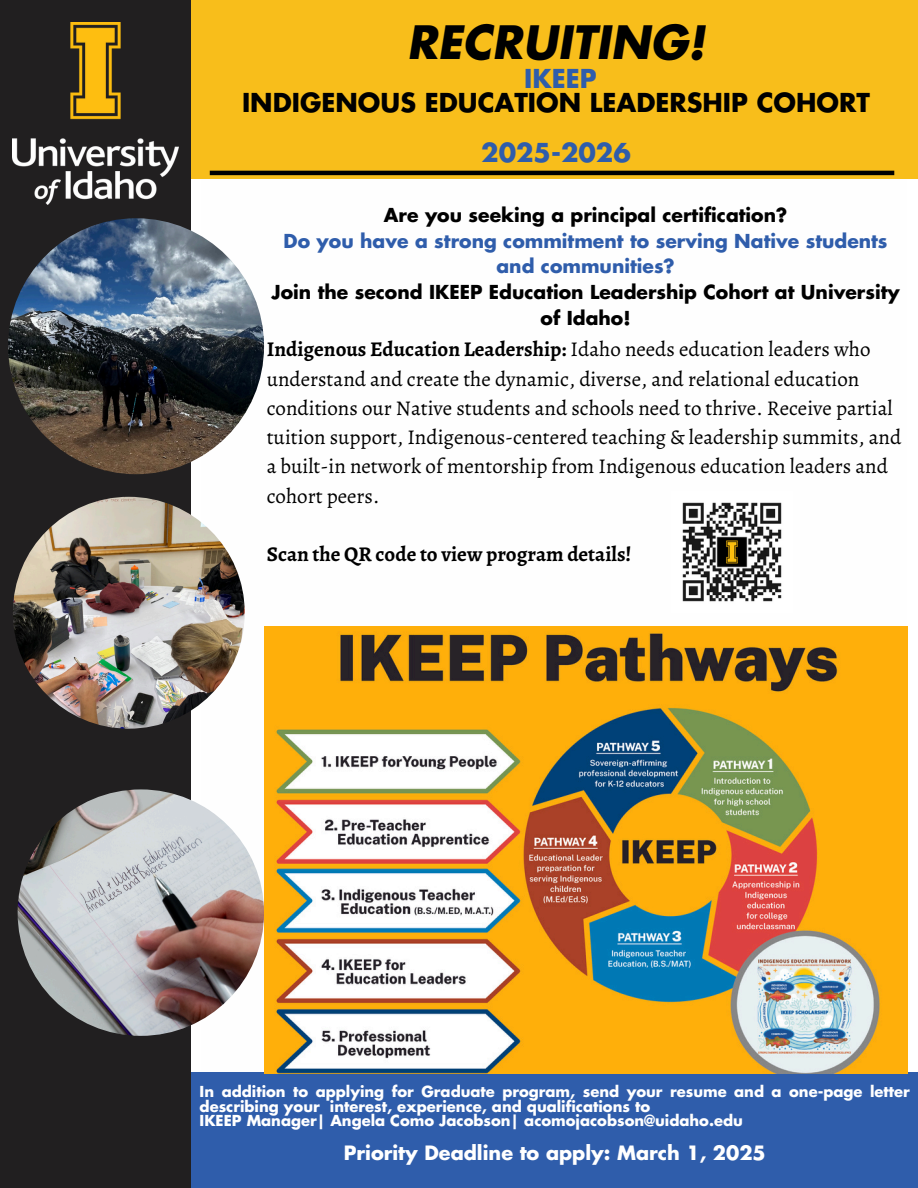
<style>
.page{position:relative;width:918px;height:1188px;background:#fff}
.page>*{position:absolute;margin:0;border:0;box-sizing:border-box;transform-origin:0 0}
.t1{font:italic 700 45px "Futura LT Pro";color:#000}
.t2{font:700 25.5px/24.8px "Futura LT Pro";color:#000;text-align:center}
.t3{font:700 25.5px "Futura LT Pro";color:#2f5dab}
.t4{font:21px/29.2px "Alegreya";color:#000}
.t5{font:700 21px "Alegreya";color:#000}
.t6{font:700 19.35px "Futura LT Pro";color:#fff}
.t7{font:700 18.75px/25.8px "Futura LT Pro";color:#000;text-align:center}
.t8{font:700 14.85px/14.7px "Futura LT Pro";color:#fff}
.s1{color:#2f5dab}
.s2{font-weight:700}
</style>
<div class="page">
<div style="left:0;top:0;width:190px;height:1188px;background:#211f20"></div>
<div style="left:192px;top:0;width:726px;height:179px;background:#f8be1b"></div>
<div style="left:192px;top:1073px;width:726px;height:115px;background:#2f5dab"></div>
<hr style="left:210px;top:171px;width:684px;height:4px;background:#000">
<img style="left:8px;top:218px;width:256px;height:256px;border-radius:50%">
<img style="left:13px;top:497px;width:232px;height:232px;border-radius:50%">
<img style="left:18px;top:789px;width:246px;height:247px;border-radius:50%">
<img style="left:13px;top:22px;width:165px;height:183px">
<img style="left:264px;top:627px;width:644px;height:446px">
<img style="left:682px;top:502px;width:100px;height:100px">
<h4 class="t1" style="left:407px;top:22px;width:300px">RECRUITING!</h4>
<h4 class="t2" style="left:242px;top:67px;width:629px"><span class="s1">IKEEP<br></span>INDIGENOUS EDUCATION LEADERSHIP COHORT</h4>
<p class="t3" style="left:481px;top:141px;width:151px">2025-2026</p>
<h1 class="t7" style="left:272px;top:203px;width:630px">Are you seeking a principal certification?<br><span class="s1">Do you have a strong commitment to serving Native students and communities?<br></span>Join the second IKEEP Education Leadership Cohort at University of Idaho!</h1>
<p class="t4" style="left:267px;top:335px;width:636px"><span class="s2">Indigenous Education Leadership:</span> Idaho needs education leaders who understand and create the dynamic, diverse, and relational education conditions our Native students and schools need to thrive. Receive partial tuition support, Indigenous-centered teaching &amp; leadership summits, and a built-in network of mentorship from Indigenous education leaders and cohort peers.</p>
<p class="t5" style="left:267px;top:540px;width:366px">Scan the QR code to view program details!</p>
<h1 class="t8" style="left:200px;top:1085px;width:712px">In addition to applying for Graduate program, send your resume and a one-page letter describing your interest, experience, and qualifications to</h1>
<p class="t8" style="left:200px;top:1114px;width:545px">IKEEP Manager| Angela Como Jacobson| acomojacobson@uidaho.edu</p>
<h3 class="t6" style="left:344px;top:1144px;width:424px">Priority Deadline to apply: March 1, 2025</h3>
</div>
